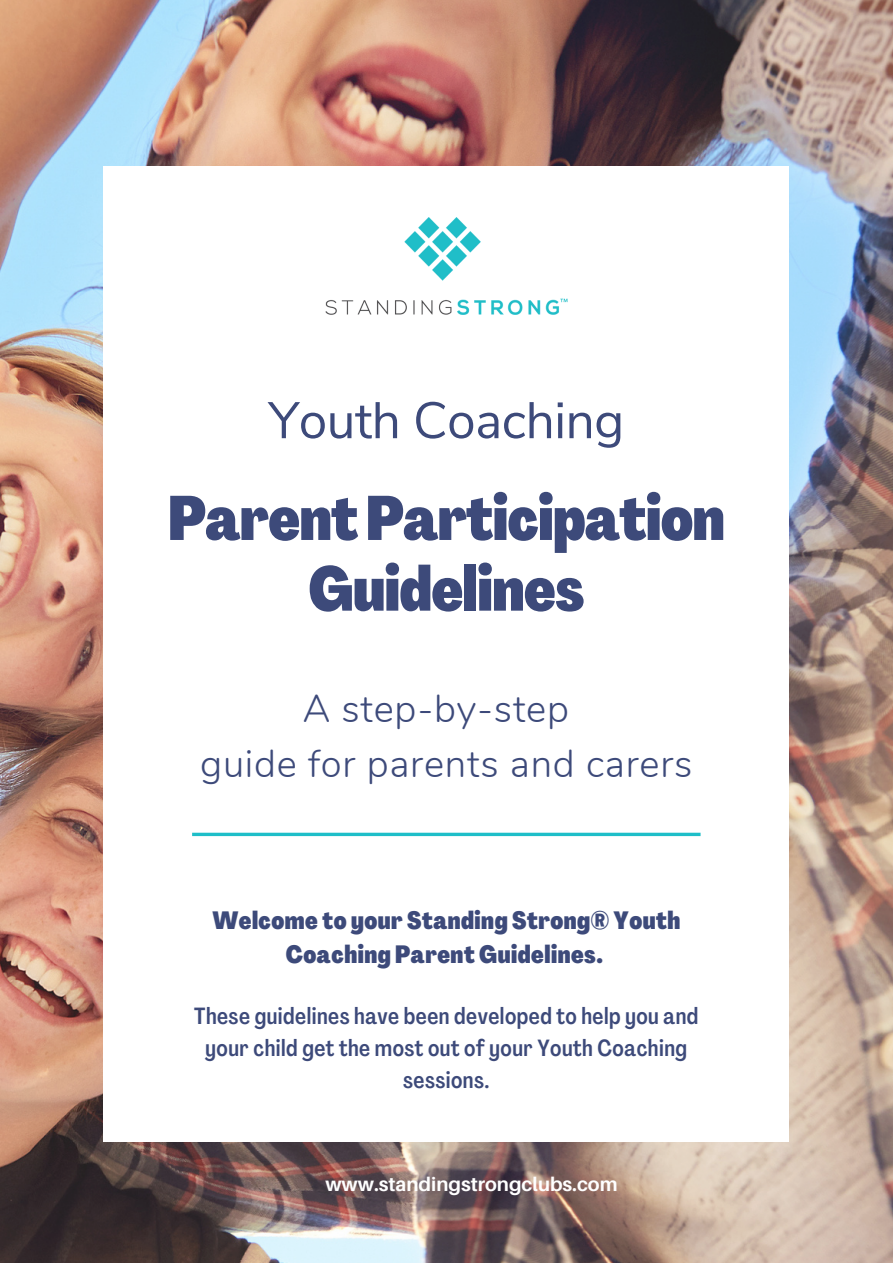
<style>
.page{position:relative;width:893px;height:1264px;background:#fff}
.page>*{position:absolute;margin:0;border:0;box-sizing:border-box;transform-origin:0 0}
.t1{font:800 61.65px "Agrandir Tight";letter-spacing:-.01em;color:#3d4a7a}
.t2{font:51.15px "Nunito Sans";letter-spacing:-.01em;color:#3d4a7a}
.t3{font:300 38.25px "Nunito";letter-spacing:.02em;color:#3d4a7a}
.t4{font:800 24.6px/34.2px "Agrandir Tight";letter-spacing:.02em;color:#3d4a7a;text-align:center}
.t5{font:500 23.1px/32.1px "Agrandir Tight";letter-spacing:.02em;color:#3d4a7a;text-align:center}
.t6{font:700 19.5px "Aileron";color:#fff}
</style>
<div class="page">
<img style="left:0;top:0;width:892px;height:1262px">
<div style="left:103px;top:166px;width:686px;height:975px;background:#fff"></div>
<svg style="left:192px;top:832px;width:508px;height:4px;background:#46c9d1"></svg>
<img style="left:325px;top:218px;width:242px;height:97px">
<p class="t2" style="left:268px;top:386px;width:357px">Youth Coaching</p>
<p class="t1" style="left:168px;top:493px;width:558px">ParentParticipation</p>
<p class="t1" style="left:308px;top:564px;width:277px">Guidelines</p>
<p class="t3" style="left:303px;top:683px;width:268px">A step-by-step</p>
<p class="t3" style="left:200px;top:738px;width:493px">guide for parents and carers</p>
<p class="t4" style="left:212px;top:905px;width:469px">Welcome to your Standing Strong® Youth<br>Coaching Parent Guidelines.</p>
<p class="t5" style="left:194px;top:1001px;width:505px">These guidelines have been developed to help you and your child get the most out of your Youth Coaching sessions.</p>
<p class="t6" style="left:325px;top:1172px;width:294px">www.standingstrongclubs.com</p>
</div>
